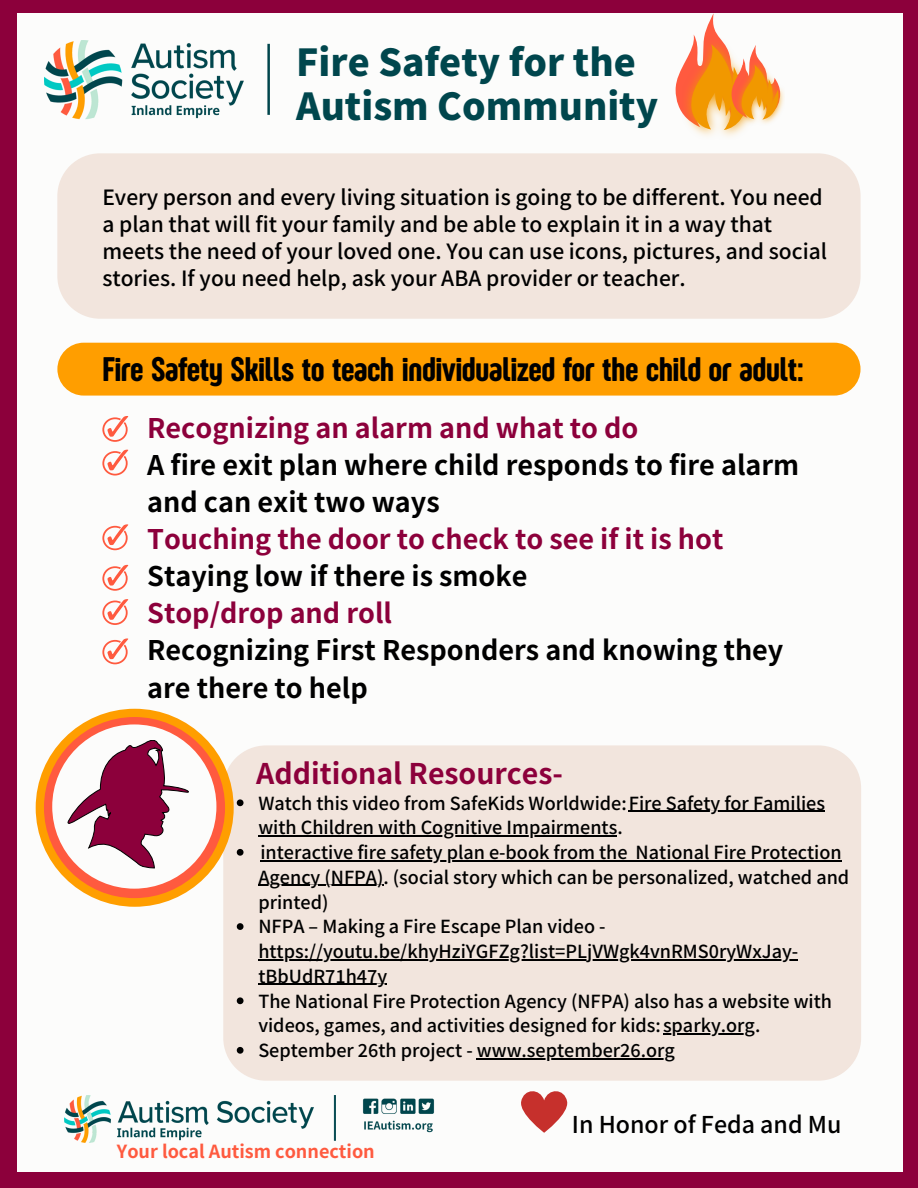
<style>
.page{position:relative;width:918px;height:1188px;background:#8c003b}
.page>*{position:absolute;margin:0;border:0;box-sizing:border-box;transform-origin:0 0}
.t1{font:900 37.05px/43.8px "Noto Sans JP";color:#00464d}
.t2{font:35.25px "Sugo Pro Display";color:#000}
.t3{font:700 28.5px "Noto Sans JP";color:#8c003b}
.t4{font:700 27px/37.2px "Noto Sans JP";color:#000}
.t5{font:700 27px "Noto Sans JP";color:#8c003b}
.t6{font:500 23.25px "Noto Sans JP";color:#000}
.t7{font:500 21px/27px "Noto Sans JP";color:#000}
.t8{font:500 18px/24.8px "Noto Sans JP";color:#000}
.t9{font:700 18px "Noto Sans JP";color:#ff5a3f}
</style>
<div class="page">
<div style="left:17px;top:13px;width:885px;height:1159px;background:#fcfcfb"></div>
<img style="left:45px;top:41px;width:225px;height:79px">
<div style="left:223px;top:745px;width:638px;height:336px;background:#f2e5dd"></div>
<hr style="left:629px;top:811px;width:196px;height:1px;background:#000">
<hr style="left:258px;top:835px;width:359px;height:2px;background:#000">
<hr style="left:260px;top:860px;width:368px;height:1px;background:#000">
<hr style="left:636px;top:860px;width:206px;height:1px;background:#000">
<hr style="left:258px;top:885px;width:126px;height:1px;background:#000">
<svg style="left:237px;top:923px;width:7px;height:7px"></svg>
<hr style="left:258px;top:959px;width:540px;height:1px;background:#000">
<hr style="left:258px;top:984px;width:129px;height:1px;background:#000">
<hr style="left:663px;top:1033px;width:92px;height:2px;background:#000">
<svg style="left:64px;top:973px;width:181px;height:150px"></svg>
<hr style="left:477px;top:1058px;width:198px;height:1px;background:#000">
<div style="left:57px;top:153px;width:804px;height:166px;background:#f2e5dd"></div>
<img style="left:780px;top:88px;width:4px;height:23px">
<svg style="left:676px;top:13px;width:104px;height:117px"></svg>
<div style="left:57px;top:343px;width:804px;height:53px;background:#ff9e00;border-radius:26px"></div>
<div style="left:36px;top:709px;width:198px;height:198px;background:#ff9e00;border-radius:50%"></div>
<div style="left:44px;top:717px;width:181px;height:181px;background:#ff5a3f;border-radius:50%"></div>
<div style="left:52px;top:724px;width:164px;height:165px;background:#fcfcfb;border-radius:50%"></div>
<svg style="left:102px;top:416px;width:26px;height:26px"></svg>
<svg style="left:64px;top:449px;width:182px;height:419px"></svg>
<img style="left:65px;top:1096px;width:271px;height:47px">
<img style="left:349px;top:1063px;width:98px;height:70px">
<svg style="left:521px;top:1091px;width:47px;height:42px"></svg>
<h1 class="t1" style="left:296px;top:38px;width:364px">Fire Safety for the<br>Autism Community</h1>
<p class="t7" style="left:102px;top:182px;width:726px">Every person and every living situation is going to be different. You need a plan that will fit your family and be able to explain it in a way that meets the need of your loved one. You can use icons, pictures, and social stories. If you need help, ask your ABA provider or teacher.</p>
<h2 class="t2" style="left:102px;top:349px;width:703px">Fire Safety Skills to teach individualized for the child or adult:</h2>
<h3 class="t5" style="left:147px;top:406px;width:493px">Recognizing an alarm and what to do</h3>
<h3 class="t4" style="left:147px;top:444px;width:654px">A fire exit plan where child responds to fire alarm and can exit two ways</h3>
<h3 class="t5" style="left:147px;top:518px;width:578px">Touching the door to check to see if it is hot</h3>
<h3 class="t4" style="left:147px;top:556px;width:382px">Staying low if there is smoke</h3>
<h3 class="t5" style="left:147px;top:592px;width:246px">Stop/drop and roll</h3>
<h3 class="t4" style="left:147px;top:630px;width:638px">Recognizing First Responders and knowing they are there to help</h3>
<h3 class="t3" style="left:256px;top:751px;width:308px">Additional Resources-</h3>
<p class="t8" style="left:258px;top:789px;width:592px">Watch this video from SafeKids Worldwide:Fire Safety for Families with Children with Cognitive Impairments.<br>interactive fire safety plan e-book from the National Fire Protection Agency (NFPA). (social story which can be personalized, watched and printed)<br>NFPA – Making a Fire Escape Plan video - https://youtu.be/khyHziYGFZg?list=PLjVWgk4vnRMS0ryWxJay&shy;tBbUdR71h47y<br>The National Fire Protection Agency (NFPA) also has a website with videos, games, and activities designed for kids:sparky.org.<br>September 26th project - www.september26.org</p>
<p class="t9" style="left:117px;top:1137px;width:259px">Your local Autism connection</p>
<p class="t6" style="left:572px;top:1106px;width:271px">In Honor of Feda and Mu</p>
</div>
